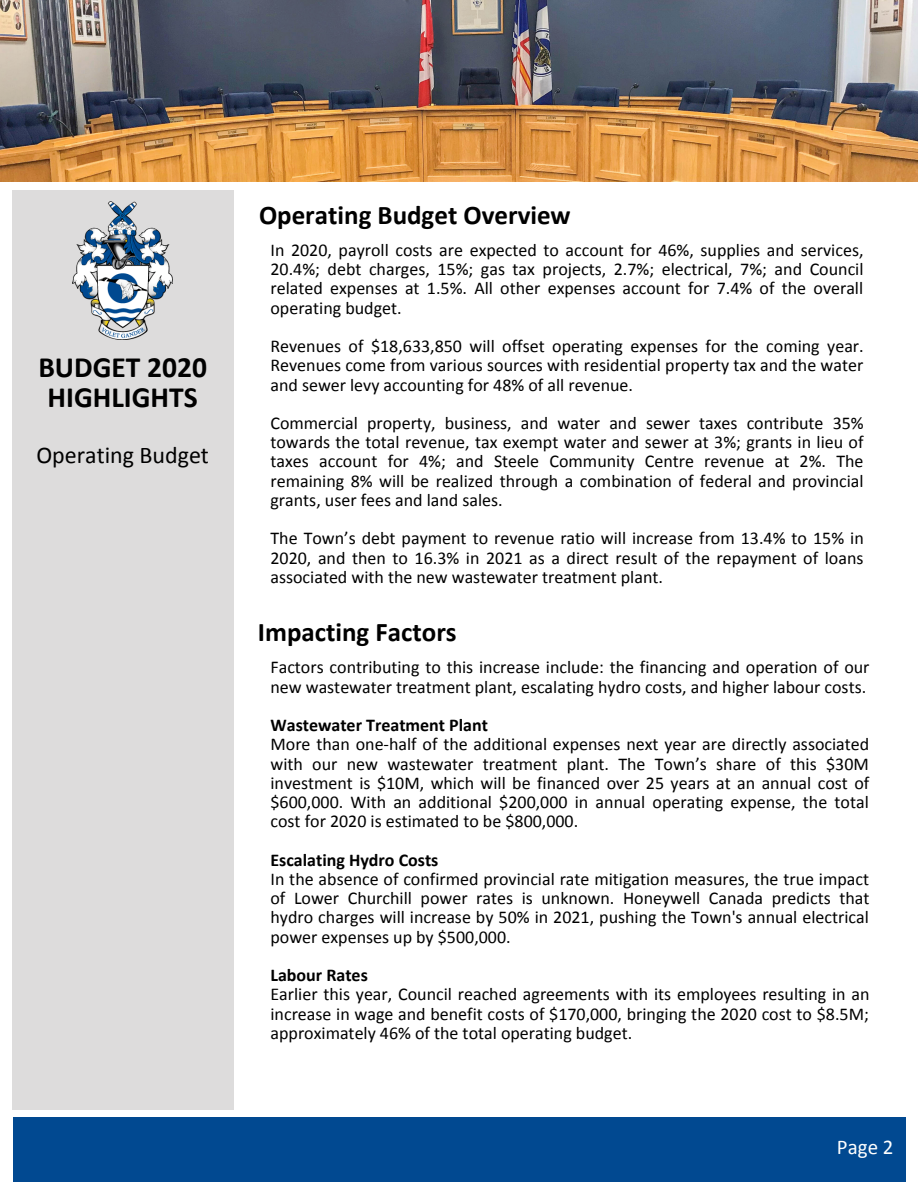
<style>
.page{position:relative;width:918px;height:1188px;background:#fff}
.page>*{position:absolute;margin:0;border:0;box-sizing:border-box;transform-origin:0 0}
.t1{font:700 29.55px/30px "Calibri";color:#000;text-align:center}
.t2{font:700 27px "Calibri";color:#000}
.t3{font:24px "Calibri";color:#000}
.t4{font:21px "Calibri";color:#fff}
.t5{font:18px/19.2px "Calibri";color:#000;text-align:justify}
.t6{font:700 18px "Calibri";color:#000}
</style>
<div class="page">
<img style="left:0;top:0;width:918px;height:181px">
<div style="left:13px;top:191px;width:220px;height:919px;background:#dddcdc"></div>
<img style="left:72px;top:202px;width:101px;height:138px">
<div style="left:13px;top:1117px;width:892px;height:64px;background:#014991"></div>
<h1 class="t1" style="left:38px;top:355px;width:170px">BUDGET 2020<br>HIGHLIGHTS</h1>
<h3 class="t3" style="left:36px;top:445px;width:174px">Operating Budget</h3>
<h2 class="t2" style="left:259px;top:204px;width:313px">Operating Budget Overview</h2>
<p class="t5" style="left:270px;top:242px;width:595px">In 2020, payroll costs are expected to account for 46%, supplies and services, 20.4%; debt charges, 15%; gas tax projects, 2.7%; electrical, 7%; and Council related expenses at 1.5%. All other expenses account for 7.4% of the overall operating budget.</p>
<p class="t5" style="left:270px;top:338px;width:595px">Revenues of $18,633,850 will offset operating expenses for the coming year.<br>Revenues come from various sources with residential property tax and the water and sewer levy accounting for 48% of all revenue.</p>
<p class="t5" style="left:270px;top:415px;width:595px">Commercial property, business, and water and sewer taxes contribute 35% towards the total revenue, tax exempt water and sewer at 3%; grants in lieu of taxes account for 4%; and Steele Community Centre revenue at 2%. The remaining 8% will be realized through a combination of federal and provincial grants, user fees and land sales.</p>
<p class="t5" style="left:270px;top:530px;width:595px">The Town’s debt payment to revenue ratio will increase from 13.4% to 15% in 2020, and then to 16.3% in 2021 as a direct result of the repayment of loans associated with the new wastewater treatment plant.</p>
<h2 class="t2" style="left:258px;top:621px;width:200px">Impacting Factors</h2>
<p class="t5" style="left:270px;top:659px;width:601px">Factors contributing to this increase include: the financing and operation of our new wastewater treatment plant, escalating hydro costs, and higher labour costs.</p>
<p class="t6" style="left:270px;top:718px;width:219px">Wastewater Treatment Plant</p>
<p class="t5" style="left:270px;top:736px;width:600px">More than one-half of the additional expenses next year are directly associated with our new wastewater treatment plant. The Town’s share of this $30M investment is $10M, which will be financed over 25 years at an annual cost of $600,000. With an additional $200,000 in annual operating expense, the total cost for 2020 is estimated to be $800,000.</p>
<p class="t6" style="left:270px;top:852px;width:169px">Escalating Hydro Costs</p>
<p class="t5" style="left:270px;top:871px;width:601px">In the absence of confirmed provincial rate mitigation measures, the true impact of Lower Churchill power rates is unknown. Honeywell Canada predicts that hydro charges will increase by 50% in 2021, pushing the Town's annual electrical power expenses up by $500,000.</p>
<p class="t6" style="left:270px;top:968px;width:99px">Labour Rates</p>
<p class="t5" style="left:270px;top:986px;width:601px">Earlier this year, Council reached agreements with its employees resulting in an increase in wage and benefit costs of $170,000, bringing the 2020 cost to $8.5M; approximately 46% of the total operating budget.</p>
<p class="t4" style="left:837px;top:1139px;width:58px">Page 2</p>
</div>
